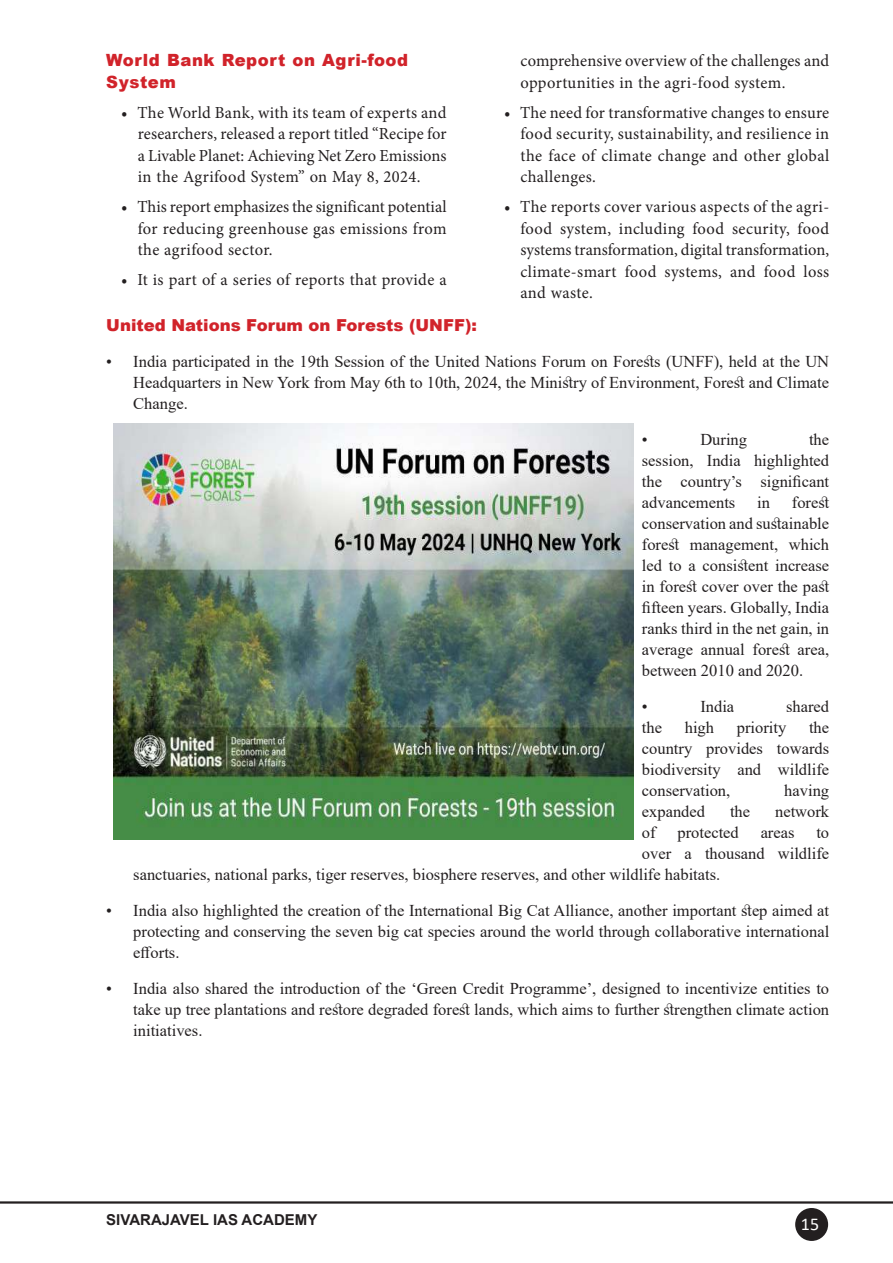
<style>
.page{position:relative;width:893px;height:1263px;background:#fff}
.page>*{position:absolute;margin:0;border:0;box-sizing:border-box;transform-origin:0 0}
.t1{font:18px "Calibri";color:#fff}
.t2{font:16.8px/21.5px "Minion Pro";letter-spacing:.02em;color:#231f20;text-align:justify}
.t3{font:900 16.8px/21.5px "Arial";letter-spacing:.035em;color:#d1232a}
.t4{font:16.5px/21px "Times New Roman";color:#231f20;text-align:justify}
.t5{font:900 16.5px "Arial";color:#d1232a}
.t6{font:700 15px "Arial";color:#231f20}
</style>
<div class="page">
<hr style="left:0;top:1201px;width:893px;height:2px;background:#231f20">
<div style="left:795px;top:1208px;width:33px;height:33px;background:#231f20;border-radius:50%"></div>
<img style="left:113px;top:423px;width:520px;height:417px">
<p class="t3" style="left:106px;top:49px;width:303px">World Bank Report on Agri-food<br>System</p>
<p class="t2" style="left:138px;top:102px;width:310px;text-indent:-16px">• The World Bank, with its team of experts and researchers, released a report titled “Recipe for a Livable Planet: Achieving Net Zero Emissions in the Agrifood System” on May 8, 2024.</p>
<p class="t2" style="left:138px;top:196px;width:310px;text-indent:-16px">• This report emphasizes the significant potential for reducing greenhouse gas emissions from the agrifood sector.</p>
<p class="t2" style="left:121px;top:269px;width:327px">• It is part of a series of reports that provide a</p>
<p class="t2" style="left:520px;top:50px;width:310px">comprehensive overview of the challenges and opportunities in the agri-food system.</p>
<p class="t2" style="left:520px;top:102px;width:310px;text-indent:-16px">• The need for transformative changes to ensure food security, sustainability, and resilience in the face of climate change and other global challenges.</p>
<p class="t2" style="left:520px;top:196px;width:310px;text-indent:-16px">• The reports cover various aspects of the agri&shy;food system, including food security, food systems transformation, digital transformation, climate-smart food systems, and food loss and waste.</p>
<p class="t5" style="left:106px;top:313px;width:372px">United Nations Forum on Forests (UNFF):</p>
<p class="t4" style="left:133px;top:351px;width:697px;text-indent:-27px">• India participated in the 19th Session of the United Nations Forum on Forests (UNFF), held at the UN Headquarters in New York from May 6th to 10th, 2024, the Ministry of Environment, Forest and Climate Change.</p>
<p class="t4" style="left:642px;top:429px;width:7px">•</p>
<p class="t4" style="left:700px;top:429px;width:48px">During</p>
<p class="t4" style="left:642px;top:429px;width:189px;text-indent:167px">the session, India highlighted the country’s significant advancements</p>
<p class="t4" style="left:642px;top:492px;width:189px;text-indent:150px">forest conservation and sustainable forest management, which led to a consistent increase in forest cover over the past fifteen years. Globally, India ranks third in the net gain, in average annual forest area, between 2010 and 2020.</p>
<p class="t4" style="left:642px;top:696px;width:7px">•</p>
<p class="t4" style="left:700px;top:696px;width:35px">India</p>
<p class="t4" style="left:786px;top:696px;width:45px">shared</p>
<p class="t4" style="left:642px;top:717px;width:22px">the</p>
<p class="t4" style="left:685px;top:717px;width:31px">high</p>
<p class="t4" style="left:737px;top:717px;width:51px">priority</p>
<p class="t4" style="left:757px;top:492px;width:14px">in</p>
<p class="t4" style="left:642px;top:717px;width:189px;text-indent:167px">the country provides towards biodiversity and wildlife conservation,</p>
<p class="t4" style="left:784px;top:780px;width:46px">having</p>
<p class="t4" style="left:642px;top:801px;width:65px">expanded</p>
<p class="t4" style="left:730px;top:801px;width:22px">the</p>
<p class="t4" style="left:775px;top:801px;width:56px">network</p>
<p class="t4" style="left:642px;top:822px;width:15px">of</p>
<p class="t4" style="left:677px;top:822px;width:63px">protected</p>
<p class="t4" style="left:761px;top:822px;width:35px">areas</p>
<p class="t4" style="left:816px;top:822px;width:14px">to</p>
<p class="t4" style="left:642px;top:843px;width:189px">over a thousand wildlife</p>
<p class="t4" style="left:133px;top:864px;width:588px">sanctuaries, national parks, tiger reserves, biosphere reserves, and other wildlife habitats.</p>
<p class="t4" style="left:133px;top:900px;width:697px;text-indent:-27px">• India also highlighted the creation of the International Big Cat Alliance, another important step aimed at protecting and conserving the seven big cat species around the world through collaborative international efforts.</p>
<p class="t4" style="left:133px;top:978px;width:697px;text-indent:-27px">• India also shared the introduction of the ‘Green Credit Programme’, designed to incentivize entities to take up tree plantations and restore degraded forest lands, which aims to further strengthen climate action initiatives.</p>
<p class="t6" style="left:106px;top:1209px;width:213px">SIVARAJAVEL IAS ACADEMY</p>
<p class="t1" style="left:801px;top:1211px;width:20px">15</p>
</div>
